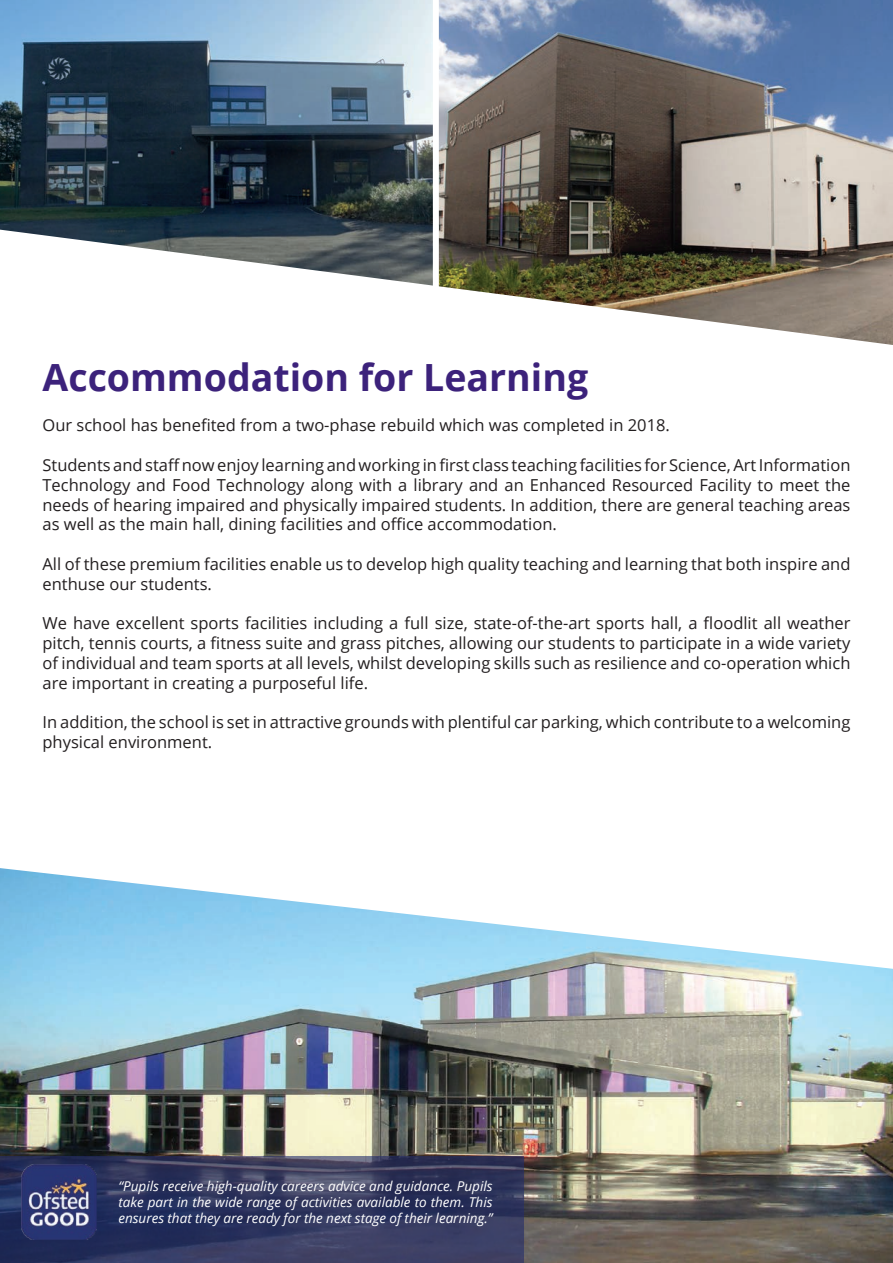
<style>
.page{position:relative;width:893px;height:1263px;background:#fff}
.page>*{position:absolute;margin:0;border:0;box-sizing:border-box;transform-origin:0 0}
.t1{font:700 37.5px "Open Sans";color:#3c227b}
.t2{font:16.5px/19.8px "Open Sans";color:#231f20;text-align:justify}
.t3{font:italic 13.5px/16.2px "Open Sans";color:#fff;text-align:justify}
</style>
<div class="page">
<img style="left:0;top:868px;width:893px;height:395px">
<img style="left:439px;top:0;width:454px;height:230px">
<img style="left:0;top:0;width:433px;height:230px">
<svg style="left:3px;top:230px;width:890px;height:115px"></svg>
<svg style="left:0;top:1156px;width:523px;height:107px;background:#32375e"></svg>
<img style="left:21px;top:1164px;width:76px;height:75px">
<h1 class="t1" style="left:43px;top:351px;width:547px">Accommodation for Learning</h1>
<p class="t2" style="left:43px;top:415px;width:629px">Our school has benefited from a two-phase rebuild which was completed in 2018.</p>
<p class="t2" style="left:43px;top:455px;width:809px">Students and staff now enjoy learning and working in first class teaching facilities for Science, Art Information Technology and Food Technology along with a library and an Enhanced Resourced Facility to meet the needs of hearing impaired and physically impaired students. In addition, there are general teaching areas as well as the main hall, dining facilities and office accommodation.</p>
<p class="t2" style="left:43px;top:554px;width:809px">All of these premium facilities enable us to develop high quality teaching and learning that both inspire and enthuse our students.</p>
<p class="t2" style="left:43px;top:613px;width:809px">We have excellent sports facilities including a full size, state-of-the-art sports hall, a floodlit all weather pitch, tennis courts, a fitness suite and grass pitches, allowing our students to participate in a wide variety of individual and team sports at all levels, whilst developing skills such as resilience and co-operation which are important in creating a purposeful life.</p>
<p class="t2" style="left:43px;top:712px;width:809px">In addition, the school is set in attractive grounds with plentiful car parking, which contribute to a welcoming physical environment.</p>
<p class="t3" style="left:118px;top:1177px;width:376px">“Pupils receive high-quality careers advice and guidance. Pupils take part in the wide range of activities available to them. This ensures that they are ready for the next stage of their learning.”</p>
</div>
